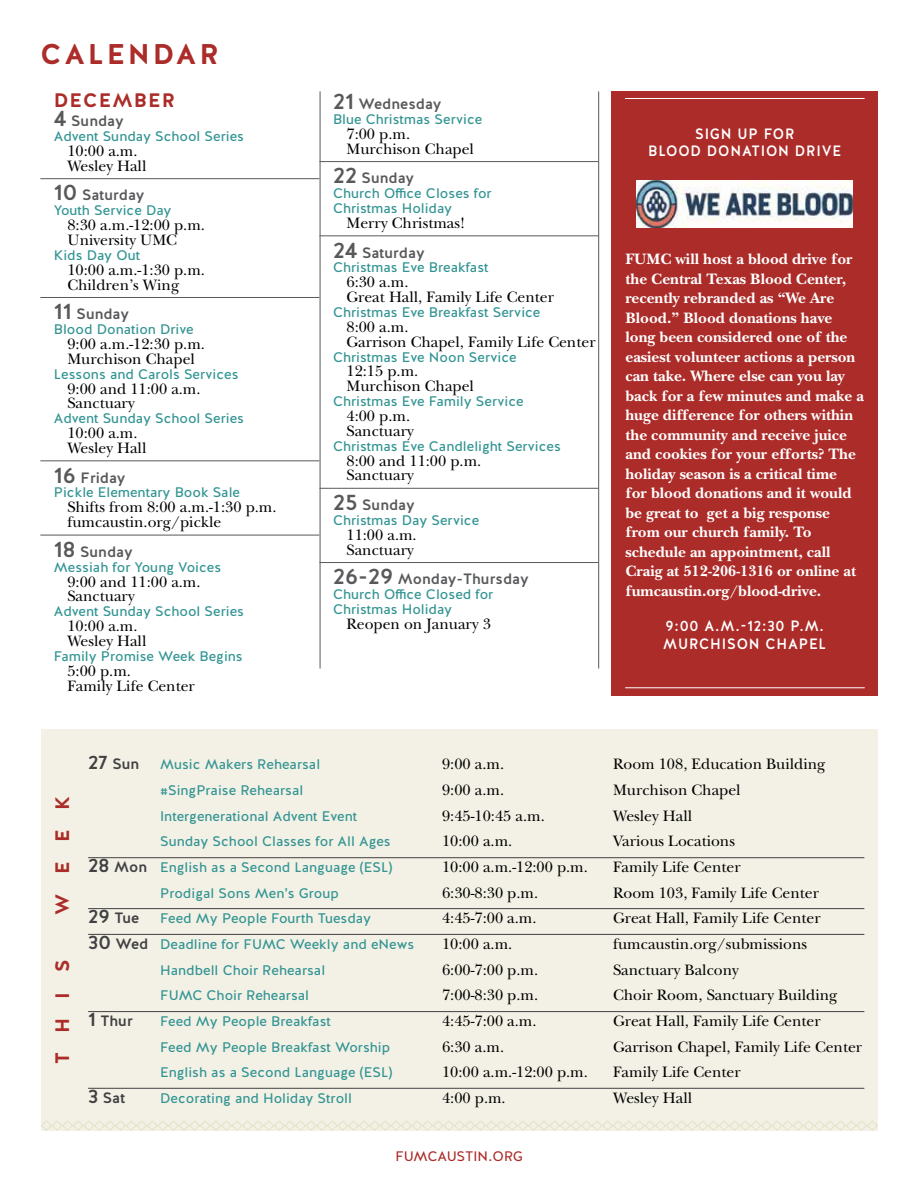
<style>
.page{position:relative;width:918px;height:1188px;background:#fff}
.page>*{position:absolute;margin:0;border:0;box-sizing:border-box;transform-origin:0 0}
.t1{font:700 28.5px "Halis R";letter-spacing:.1em;color:#ab2c29}
.t2{font:700 19.5px "Halis R";letter-spacing:.06em;color:#ab2c29}
.t3{font:16.5px "Halis R S Book";color:#ab2c29}
.t4{font:15.75px/14.9px "New Baskerville Std";color:#000}
.t5{font:700 15.75px/19.5px "New Baskerville Std";color:#fff}
.t6{font:500 15px "Halis R";color:#58595b}
.t7{font:500 15px/17.7px "Halis R";letter-spacing:.06em;color:#fff;text-align:center;scale:.93 1}
.t8{font:500 15px "Halis R";color:#414042}
.t9{font:13.8px/14.9px "Halis R";color:#329493}
.s1{font-size:22.5px}
.s2{font-size:19.5px}
.s3{font-weight:500;font-size:19.5px;color:#414042}
.s4{font-weight:500;font-size:15px;color:#414042}
</style>
<div class="page">
<div style="left:612px;top:91px;width:266px;height:605px;background:#ab2c29"></div>
<div style="left:41px;top:729px;width:837px;height:402px;background:#f3f1e5"></div>
<svg style="left:41px;top:1120px;width:837px;height:11px"></svg>
<hr style="left:320px;top:91px;width:1px;height:578px;background:#58595b">
<hr style="left:598px;top:91px;width:1px;height:578px;background:#58595b">
<hr style="left:320px;top:161px;width:278px;height:1px;background:#58595b">
<hr style="left:320px;top:236px;width:278px;height:1px;background:#58595b">
<hr style="left:320px;top:488px;width:278px;height:1px;background:#58595b">
<hr style="left:320px;top:562px;width:278px;height:1px;background:#58595b">
<img style="left:637px;top:180px;width:216px;height:48px">
<hr style="left:40px;top:178px;width:279px;height:1px;background:#58595b">
<hr style="left:40px;top:297px;width:279px;height:1px;background:#58595b">
<hr style="left:40px;top:461px;width:279px;height:1px;background:#58595b">
<hr style="left:40px;top:535px;width:279px;height:1px;background:#58595b">
<hr style="left:625px;top:98px;width:240px;height:1px;background:#fff">
<hr style="left:625px;top:687px;width:240px;height:1px;background:#fff">
<hr style="left:88px;top:857px;width:776px;height:1px;background:#414042">
<hr style="left:88px;top:908px;width:776px;height:1px;background:#414042">
<hr style="left:88px;top:1011px;width:776px;height:1px;background:#414042">
<hr style="left:88px;top:1088px;width:776px;height:1px;background:#414042">
<hr style="left:88px;top:934px;width:776px;height:1px;background:#414042">
<h1 class="t1" style="left:40px;top:35px;width:180px">CALENDAR</h1>
<p class="t2" style="left:54px;top:87px;width:123px">DECEMBER</p>
<p class="t6" style="left:54px;top:111px;width:71px"><span class="s1">4</span> Sunday</p>
<p class="t9" style="left:54px;top:129px;width:192px">Advent Sunday School Series</p>
<p class="t4" style="left:67px;top:144px;width:81px">10:00 a.m.<br>Wesley Hall</p>
<p class="t6" style="left:54px;top:186px;width:92px"><span class="s1">10</span> Saturday</p>
<p class="t9" style="left:54px;top:203px;width:119px">Youth Service Day</p>
<p class="t4" style="left:67px;top:218px;width:139px">8:30 a.m.-12:00 p.m.<br>University UMC</p>
<p class="t9" style="left:54px;top:248px;width:88px">Kids Day Out</p>
<p class="t4" style="left:67px;top:262px;width:139px">10:00 a.m.-1:30 p.m.<br>Children’s Wing</p>
<p class="t6" style="left:54px;top:304px;width:77px"><span class="s1">11</span> Sunday</p>
<p class="t9" style="left:54px;top:322px;width:141px">Blood Donation Drive</p>
<p class="t4" style="left:67px;top:337px;width:139px">9:00 a.m.-12:30 p.m.<br>Murchison Chapel</p>
<p class="t9" style="left:54px;top:367px;width:186px">Lessons and Carols Services</p>
<p class="t4" style="left:67px;top:381px;width:135px">9:00 and 11:00 a.m.<br>Sanctuary</p>
<p class="t9" style="left:54px;top:411px;width:192px">Advent Sunday School Series</p>
<p class="t4" style="left:67px;top:426px;width:81px">10:00 a.m.<br>Wesley Hall</p>
<p class="t6" style="left:54px;top:468px;width:73px"><span class="s1">16</span> Friday</p>
<p class="t9" style="left:54px;top:486px;width:188px">Pickle Elementary Book Sale</p>
<p class="t4" style="left:67px;top:500px;width:211px">Shifts from 8:00 a.m.-1:30 p.m. fumcaustin.org/pickle</p>
<p class="t6" style="left:54px;top:542px;width:80px"><span class="s1">18</span> Sunday</p>
<p class="t9" style="left:54px;top:560px;width:169px">Messiah for Young Voices</p>
<p class="t4" style="left:67px;top:574px;width:135px">9:00 and 11:00 a.m.<br>Sanctuary</p>
<p class="t9" style="left:54px;top:604px;width:192px">Advent Sunday School Series</p>
<p class="t4" style="left:67px;top:619px;width:81px">10:00 a.m.<br>Wesley Hall</p>
<p class="t9" style="left:54px;top:649px;width:190px">Family Promise Week Begins</p>
<p class="t4" style="left:67px;top:663px;width:129px">5:00 p.m.<br>Family Life Center</p>
<p class="t6" style="left:333px;top:94px;width:110px"><span class="s1">21</span> Wednesday</p>
<p class="t9" style="left:333px;top:112px;width:151px">Blue Christmas Service</p>
<p class="t4" style="left:346px;top:126px;width:129px">7:00 p.m.<br>Murchison Chapel</p>
<p class="t6" style="left:333px;top:169px;width:83px"><span class="s1">22</span> Sunday</p>
<p class="t9" style="left:333px;top:186px;width:160px">Church Office Closes for<br>Christmas Holiday</p>
<p class="t4" style="left:346px;top:216px;width:120px">Merry Christmas!</p>
<p class="t6" style="left:333px;top:243px;width:93px"><span class="s1">24</span> Saturday</p>
<p class="t9" style="left:333px;top:261px;width:157px">Christmas Eve Breakfast</p>
<p class="t4" style="left:346px;top:275px;width:209px">6:30 a.m.<br>Great Hall, Family Life Center</p>
<p class="t9" style="left:333px;top:305px;width:209px">Christmas Eve Breakfast Service</p>
<p class="t4" style="left:346px;top:319px;width:251px">8:00 a.m.<br>Garrison Chapel, Family Life Center</p>
<p class="t9" style="left:333px;top:350px;width:185px">Christmas Eve Noon Service</p>
<p class="t4" style="left:346px;top:364px;width:129px">12:15 p.m.<br>Murchison Chapel</p>
<p class="t9" style="left:333px;top:394px;width:192px">Christmas Eve Family Service</p>
<p class="t4" style="left:346px;top:409px;width:69px">4:00 p.m.<br>Sanctuary</p>
<p class="t9" style="left:333px;top:439px;width:229px">Christmas Eve Candlelight Services</p>
<p class="t4" style="left:346px;top:453px;width:136px">8:00 and 11:00 p.m.<br>Sanctuary</p>
<p class="t6" style="left:333px;top:495px;width:83px"><span class="s1">25</span> Sunday</p>
<p class="t9" style="left:333px;top:513px;width:148px">Christmas Day Service</p>
<p class="t4" style="left:346px;top:527px;width:72px">11:00 a.m.<br>Sanctuary</p>
<p class="t6" style="left:333px;top:569px;width:197px"><span class="s1">26-29</span> Monday-Thursday</p>
<p class="t9" style="left:333px;top:587px;width:162px">Church Office Closed for<br>Christmas Holiday</p>
<p class="t4" style="left:346px;top:616px;width:146px">Reopen on January 3</p>
<p class="t7" style="left:648px;top:125px;width:209px">SIGN UP FOR<br>BLOOD DONATION DRIVE</p>
<p class="t5" style="left:626px;top:249px;width:240px">FUMC will host a blood drive for the Central Texas Blood Center, recently rebranded as “We Are<br>Blood.” Blood donations have long been considered one of the easiest volunteer actions a person can take. Where else can you lay back for a few minutes and make a huge difference for others within the community and receive juice and cookies for your efforts? The holiday season is a critical time<br>for blood donations and it would be great to get a big response from our church family. To schedule an appointment, call<br>Craig at 512-206-1316 or online at fumcaustin.org/blood-drive.</p>
<p class="t7" style="left:663px;top:617px;width:177px;text-align:left">9:00 A.M.-12:30 P.M.<br>MURCHISON CHAPEL</p>
<p class="t2" style="left:50px;top:915px;width:120px;rotate:-90deg">WEEK</p>
<p class="t2" style="left:50px;top:1064px;width:106px;rotate:-90deg">THIS</p>
<p class="t8" style="left:88px;top:755px;width:53px"><span class="s2">27</span> Sun</p>
<p class="t9" style="left:160px;top:757px;width:162px">Music Makers Rehearsal</p>
<p class="t4" style="left:442px;top:757px;width:64px">9:00 a.m.</p>
<p class="t4" style="left:613px;top:757px;width:214px">Room 108, Education Building</p>
<p class="t9" style="left:160px;top:783px;width:145px">#SingPraise Rehearsal</p>
<p class="t4" style="left:442px;top:783px;width:64px">9:00 a.m.</p>
<p class="t4" style="left:613px;top:783px;width:129px">Murchison Chapel</p>
<p class="t9" style="left:160px;top:809px;width:198px">Intergenerational Advent Event</p>
<p class="t4" style="left:442px;top:808px;width:104px">9:45-10:45 a.m.</p>
<p class="t4" style="left:613px;top:808px;width:81px">Wesley Hall</p>
<p class="t9" style="left:160px;top:834px;width:232px">Sunday School Classes for All Ages</p>
<p class="t4" style="left:442px;top:834px;width:72px">10:00 a.m.</p>
<p class="t4" style="left:613px;top:834px;width:123px">Various Locations</p>
<p class="t9" style="left:88px;top:860px;width:306px"><span class="s3">28</span> <span class="s4">Mon</span> English as a Second Language (ESL)</p>
<p class="t4" style="left:442px;top:860px;width:147px">10:00 a.m.-12:00 p.m.</p>
<p class="t4" style="left:613px;top:860px;width:129px">Family Life Center</p>
<p class="t9" style="left:160px;top:886px;width:180px">Prodigal Sons Men’s Group</p>
<p class="t4" style="left:442px;top:885px;width:98px">6:30-8:30 p.m.</p>
<p class="t4" style="left:613px;top:885px;width:208px">Room 103, Family Life Center</p>
<p class="t8" style="left:88px;top:908px;width:53px"><span class="s2">29</span> Tue</p>
<p class="t9" style="left:160px;top:911px;width:212px">Feed My People Fourth Tuesday</p>
<p class="t4" style="left:442px;top:911px;width:96px">4:45-7:00 a.m.</p>
<p class="t4" style="left:613px;top:911px;width:209px">Great Hall, Family Life Center</p>
<p class="t9" style="left:88px;top:937px;width:328px"><span class="s3">30</span> <span class="s4">Wed</span> Deadline for FUMC Weekly and eNews</p>
<p class="t4" style="left:442px;top:937px;width:72px">10:00 a.m.</p>
<p class="t4" style="left:613px;top:937px;width:196px">fumcaustin.org/submissions</p>
<p class="t9" style="left:160px;top:963px;width:167px">Handbell Choir Rehearsal</p>
<p class="t4" style="left:442px;top:962px;width:98px">6:00-7:00 p.m.</p>
<p class="t4" style="left:613px;top:962px;width:127px">Sanctuary Balcony</p>
<p class="t9" style="left:160px;top:988px;width:151px">FUMC Choir Rehearsal</p>
<p class="t4" style="left:442px;top:988px;width:98px">7:00-8:30 p.m.</p>
<p class="t4" style="left:613px;top:988px;width:226px">Choir Room, Sanctuary Building</p>
<p class="t8" style="left:88px;top:1011px;width:46px"><span class="s2">1</span> Thur</p>
<p class="t9" style="left:160px;top:1014px;width:172px">Feed My People Breakfast</p>
<p class="t4" style="left:442px;top:1014px;width:96px">4:45-7:00 a.m.</p>
<p class="t4" style="left:613px;top:1014px;width:209px">Great Hall, Family Life Center</p>
<p class="t9" style="left:160px;top:1040px;width:232px">Feed My People Breakfast Worship</p>
<p class="t4" style="left:442px;top:1039px;width:64px">6:30 a.m.</p>
<p class="t4" style="left:613px;top:1039px;width:251px">Garrison Chapel, Family Life Center</p>
<p class="t9" style="left:160px;top:1065px;width:234px">English as a Second Language (ESL)</p>
<p class="t4" style="left:442px;top:1065px;width:147px">10:00 a.m.-12:00 p.m.</p>
<p class="t4" style="left:613px;top:1065px;width:129px">Family Life Center</p>
<p class="t8" style="left:88px;top:1088px;width:39px"><span class="s2">3</span> Sat</p>
<p class="t9" style="left:160px;top:1091px;width:193px">Decorating and Holiday Stroll</p>
<p class="t4" style="left:442px;top:1090px;width:65px">4:00 p.m.</p>
<p class="t4" style="left:613px;top:1090px;width:81px">Wesley Hall</p>
<p class="t3" style="left:395px;top:1145px;width:129px">fumcaustin.org</p>
</div>
